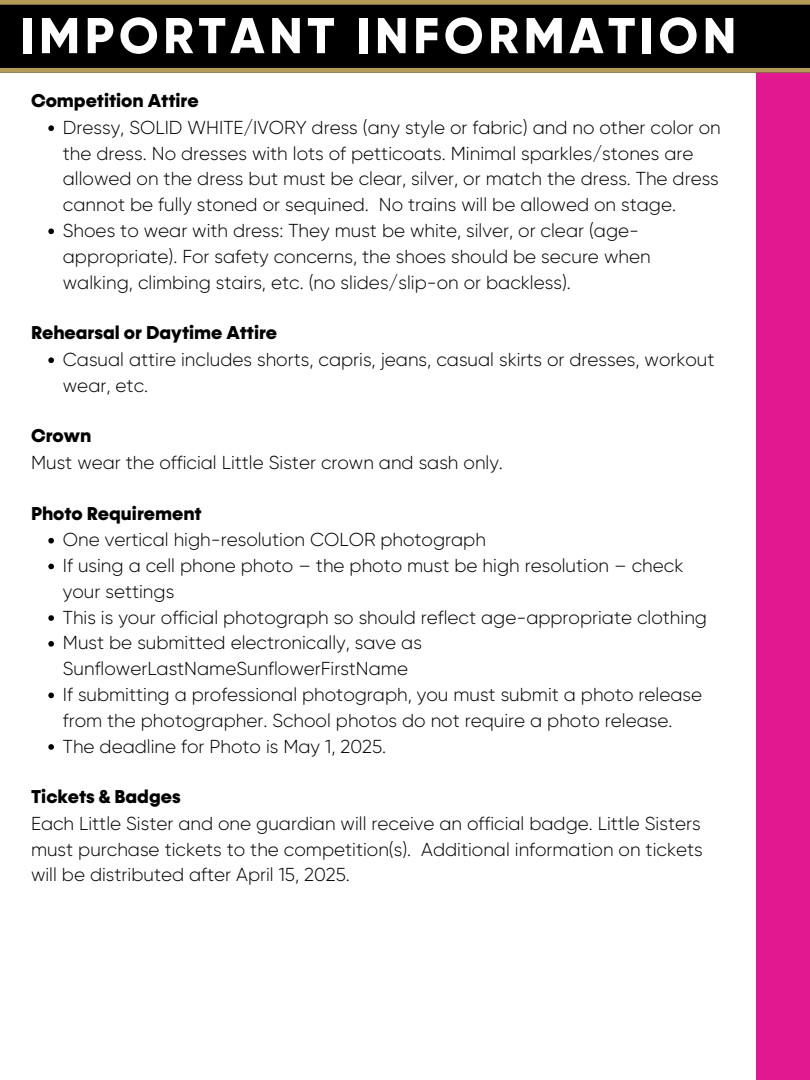
<style>
.page{position:relative;width:810px;height:1080px;background:#fff}
.page>*{position:absolute;margin:0;border:0;box-sizing:border-box;transform-origin:0 0}
.t1{font:800 50.25px "Gilroy";letter-spacing:.09em;color:#fff}
.t2{font:300 18.75px/25.8px "Gilroy";color:#000}
.t3{font:800 18.75px "Konnect";color:#000}
</style>
<div class="page">
<div style="left:757px;top:0;width:53px;height:1080px;background:#e1188f"></div>
<svg style="left:48px;top:125px;width:6px;height:6px"></svg>
<svg style="left:48px;top:229px;width:6px;height:5px"></svg>
<svg style="left:48px;top:357px;width:6px;height:6px"></svg>
<svg style="left:48px;top:538px;width:6px;height:6px"></svg>
<svg style="left:48px;top:564px;width:6px;height:5px"></svg>
<svg style="left:48px;top:615px;width:6px;height:6px"></svg>
<svg style="left:48px;top:641px;width:6px;height:6px"></svg>
<svg style="left:48px;top:693px;width:6px;height:5px"></svg>
<svg style="left:48px;top:744px;width:6px;height:6px"></svg>
<svg style="left:0;top:0;width:810px;height:73px;background:#17140b"></svg>
<p class="t1" style="left:20px;top:5px;width:718px">IMPORTANT INFORMATION</p>
<h1 class="t3" style="left:31px;top:89px;width:169px">Competition Attire</h1>
<h2 class="t2" style="left:63px;top:115px;width:659px">Dressy, SOLID WHITE/IVORY dress (any style or fabric) and no other color on the dress. No dresses with lots of petticoats. Minimal sparkles/stones are allowed on the dress but must be clear, silver, or match the dress. The dress cannot be fully stoned or sequined. No trains will be allowed on stage.</h2>
<p class="t2" style="left:63px;top:218px;width:589px">Shoes to wear with dress: They must be white, silver, or clear (age&shy;appropriate). For safety concerns, the shoes should be secure when walking, climbing stairs, etc. (no slides/slip-on or backless).</p>
<p class="t3" style="left:31px;top:321px;width:248px">Rehearsal or Daytime Attire</p>
<h2 class="t2" style="left:63px;top:347px;width:653px">Casual attire includes shorts, capris, jeans, casual skirts or dresses, workout wear, etc.</h2>
<p class="t3" style="left:31px;top:424px;width:62px">Crown</p>
<p class="t2" style="left:31px;top:450px;width:473px">Must wear the official Little Sister crown and sash only.</p>
<p class="t3" style="left:31px;top:501px;width:172px">Photo Requirement</p>
<h2 class="t2" style="left:63px;top:527px;width:425px">One vertical high-resolution COLOR photograph</h2>
<p class="t2" style="left:63px;top:553px;width:622px">If using a cell phone photo – the photo must be high resolution – check your settings</p>
<p class="t2" style="left:63px;top:604px;width:646px">This is your official photograph so should reflect age-appropriate clothing</p>
<p class="t2" style="left:63px;top:630px;width:361px">Must be submitted electronically, save as<br>SunflowerLastNameSunflowerFirstName</p>
<p class="t2" style="left:63px;top:682px;width:641px">If submitting a professional photograph, you must submit a photo release from the photographer. School photos do not require a photo release.</p>
<p class="t2" style="left:63px;top:733px;width:325px">The deadline for Photo is May 1, 2025.</p>
<p class="t3" style="left:31px;top:785px;width:151px">Tickets &amp; Badges</p>
<p class="t2" style="left:31px;top:811px;width:673px;text-align:justify">Each Little Sister and one guardian will receive an official badge. Little Sisters must purchase tickets to the competition(s). Additional information on tickets will be distributed after April 15, 2025.</p>
</div>
